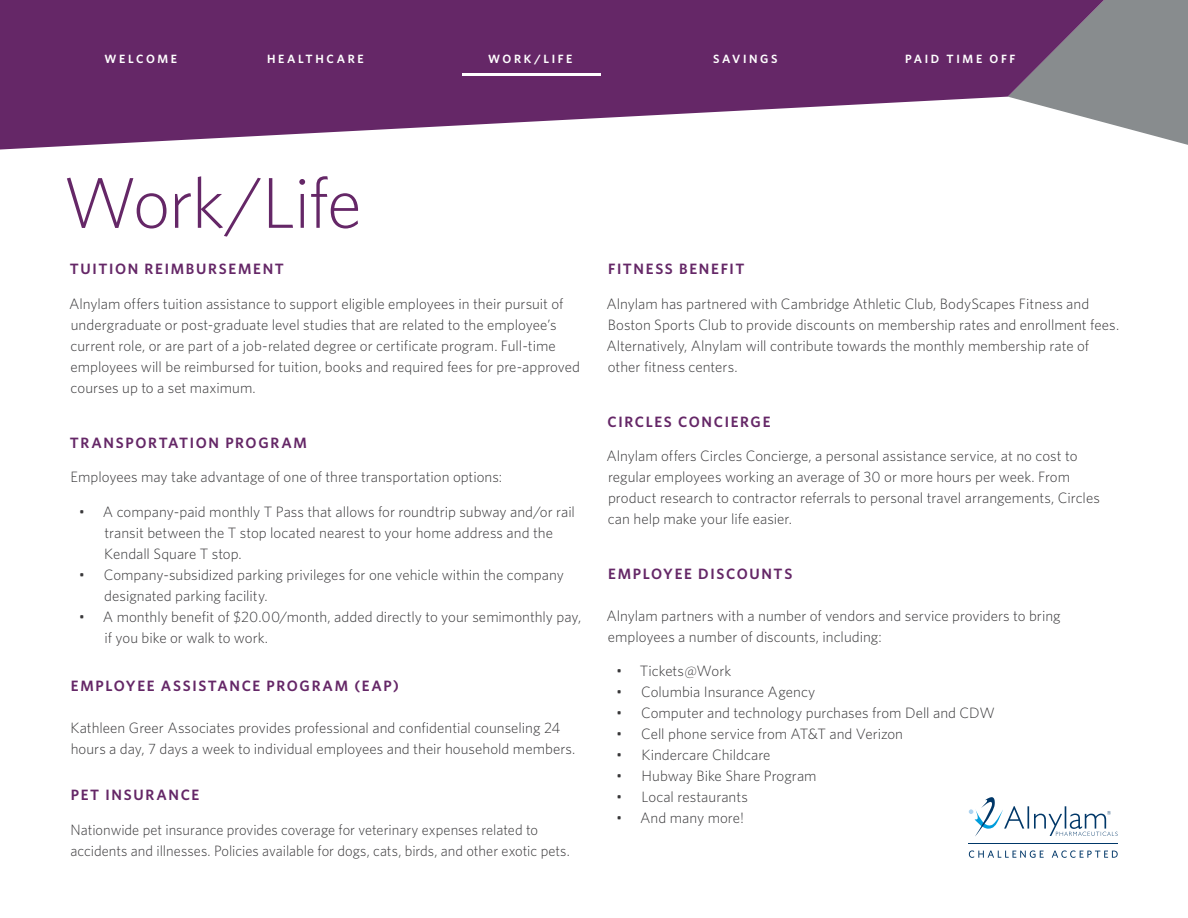
<style>
.page{position:relative;width:1188px;height:918px;background:#fff}
.page>*{position:absolute;margin:0;border:0;box-sizing:border-box;transform-origin:0 0}
.t1{font:300 72px "Whitney";letter-spacing:-.02em;color:#652767}
.t2{font:300 15px/21px "Whitney";color:#383739}
.t3{font:600 15px "Whitney";letter-spacing:.11em;color:#652767}
.t4{font:600 12px "Whitney";letter-spacing:.215em;color:#fff}
</style>
<div class="page">
<div style="left:1138px;top:0;width:50px;height:145px;background:#888c8e"></div>
<svg style="left:0;top:0;width:1138px;height:150px;fill:#652767"></svg>
<hr style="left:462px;top:74px;width:139px;height:2px;background:#fff">
<svg style="left:969px;top:797px;width:149px;height:40px"></svg>
<svg style="left:969px;top:850px;width:75px;height:8px"></svg>
<svg style="left:1052px;top:850px;width:66px;height:8px"></svg>
<hr style="left:969px;top:843px;width:149px;height:1px;background:#003768">
<p class="t4" style="left:105px;top:52px;width:74px">WELCOME</p>
<p class="t4" style="left:267px;top:52px;width:98px">HEALTHCARE</p>
<p class="t4" style="left:488px;top:52px;width:86px">WORK/LIFE</p>
<p class="t4" style="left:713px;top:52px;width:66px">SAVINGS</p>
<p class="t4" style="left:905px;top:52px;width:112px">PAID TIME OFF</p>
<h1 class="t1" style="left:63px;top:161px;width:300px">Work/Life</h1>
<p class="t3" style="left:70px;top:260px;width:216px">TUITION REIMBURSEMENT</p>
<p class="t2" style="left:69px;top:293px;width:512px">Alnylam offers tuition assistance to support eligible employees in their pursuit of undergraduate or post-graduate level studies that are related to the employee’s current role, or are part of a job-related degree or certificate program. Full-time employees will be reimbursed for tuition, books and required fees for pre-approved courses up to a set maximum.</p>
<p class="t3" style="left:70px;top:433px;width:239px">TRANSPORTATION PROGRAM</p>
<p class="t2" style="left:70px;top:466px;width:433px">Employees may take advantage of one of three transportation options:</p>
<p class="t2" style="left:104px;top:501px;width:472px;text-indent:-25px">• A company-paid monthly T Pass that allows for roundtrip subway and/or rail transit between the T stop located nearest to your home address and the<br>Kendall Square T stop.</p>
<p class="t2" style="left:104px;top:564px;width:461px;text-indent:-25px">• Company-subsidized parking privileges for one vehicle within the company designated parking facility.</p>
<p class="t2" style="left:104px;top:606px;width:478px;text-indent:-25px">• A monthly benefit of $20.00/month, added directly to your semimonthly pay, if you bike or walk to work.</p>
<p class="t3" style="left:71px;top:676px;width:330px">EMPLOYEE ASSISTANCE PROGRAM (EAP)</p>
<p class="t2" style="left:70px;top:717px;width:507px">Kathleen Greer Associates provides professional and confidential counseling 24 hours a day, 7 days a week to individual employees and their household members.</p>
<p class="t3" style="left:71px;top:786px;width:130px">PET INSURANCE</p>
<p class="t2" style="left:70px;top:819px;width:501px">Nationwide pet insurance provides coverage for veterinary expenses related to accidents and illnesses. Policies available for dogs, cats, birds, and other exotic pets.</p>
<p class="t3" style="left:608px;top:260px;width:138px">FITNESS BENEFIT</p>
<p class="t2" style="left:606px;top:293px;width:514px">Alnylam has partnered with Cambridge Athletic Club, BodyScapes Fitness and Boston Sports Club to provide discounts on membership rates and enrollment fees.<br>Alternatively, Alnylam will contribute towards the monthly membership rate of other fitness centers.</p>
<p class="t3" style="left:608px;top:412px;width:164px">CIRCLES CONCIERGE</p>
<p class="t2" style="left:606px;top:445px;width:495px">Alnylam offers Circles Concierge, a personal assistance service, at no cost to regular employees working an average of 30 or more hours per week. From product research to contractor referrals to personal travel arrangements, Circles can help make your life easier.</p>
<p class="t3" style="left:608px;top:565px;width:186px">EMPLOYEE DISCOUNTS</p>
<p class="t2" style="left:606px;top:605px;width:456px">Alnylam partners with a number of vendors and service providers to bring employees a number of discounts, including:</p>
<p class="t2" style="left:616px;top:660px;width:117px">• Tickets@Work</p>
<p class="t2" style="left:616px;top:681px;width:201px">• Columbia Insurance Agency</p>
<p class="t2" style="left:616px;top:702px;width:380px">• Computer and technology purchases from Dell and CDW</p>
<p class="t2" style="left:616px;top:723px;width:288px">• Cell phone service from AT&amp;T and Verizon</p>
<p class="t2" style="left:616px;top:744px;width:156px">• Kindercare Childcare</p>
<p class="t2" style="left:616px;top:765px;width:202px">• Hubway Bike Share Program</p>
<p class="t2" style="left:616px;top:786px;width:133px">• Local restaurants</p>
<p class="t2" style="left:616px;top:807px;width:129px">• And many more!</p>
</div>
